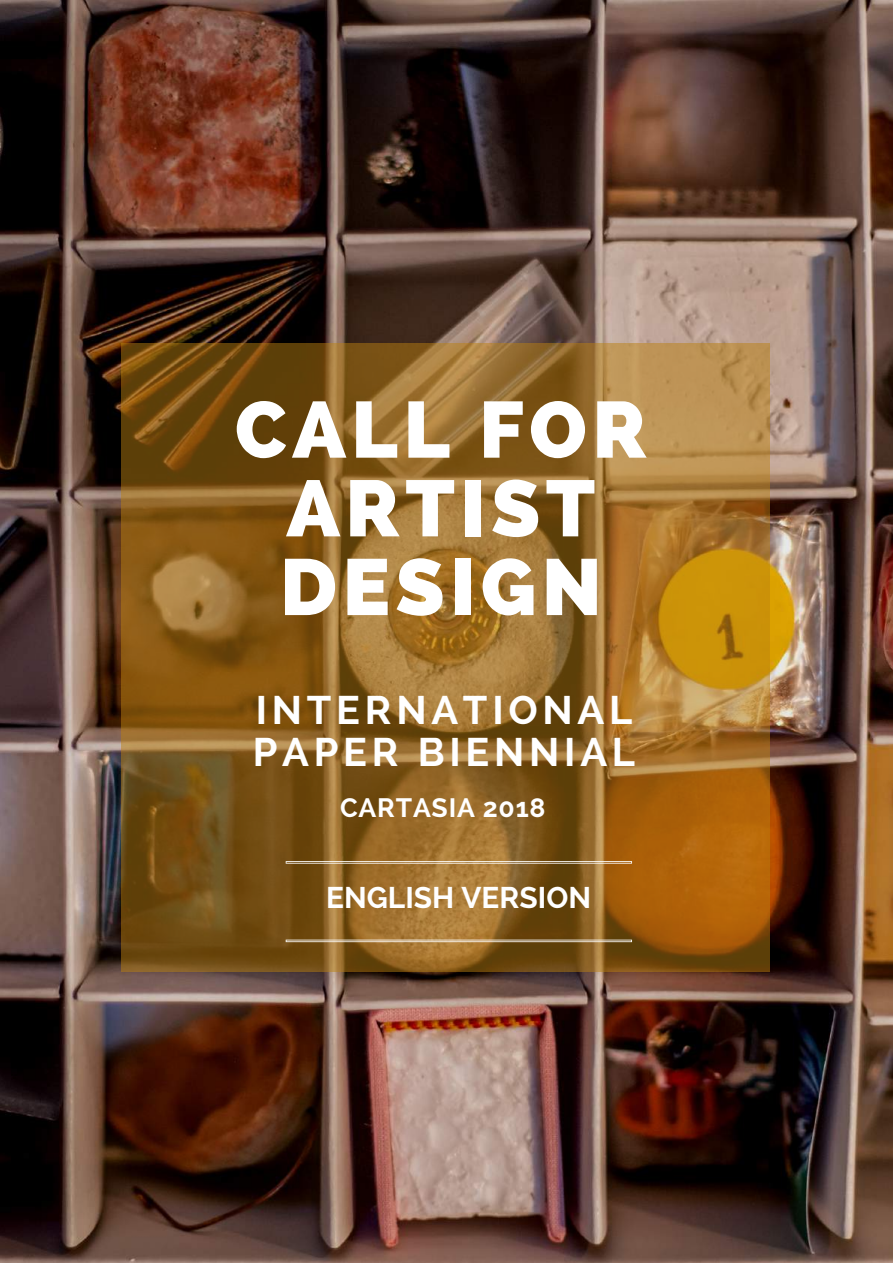
<style>
.page{position:relative;width:893px;height:1263px;background:#fff}
.page>*{position:absolute;margin:0;border:0;box-sizing:border-box;transform-origin:0 0}
.t1{font:800 79.35px/78.8px "Raleway";letter-spacing:.07em;color:#fff;text-align:center}
.t2{font:700 39.6px/41.5px "Raleway";letter-spacing:.12em;color:#fff}
.t3{font:700 29.7px "Raleway";color:#fff}
.t4{font:700 26.4px "Raleway";letter-spacing:.03em;color:#fff}
</style>
<div class="page">
<img style="left:0;top:0;width:892px;height:1262px">
<svg style="left:121px;top:343px;width:649px;height:628px;background:#926523"></svg>
<svg style="left:286px;top:861px;width:346px;height:3px"></svg>
<svg style="left:286px;top:940px;width:346px;height:2px"></svg>
<h1 class="t1" style="left:235px;top:390px;width:413px">CALL FOR<br>ARTIST<br>DESIGN</h1>
<p class="t2" style="left:253px;top:689px;width:384px">INTERNATIONAL<br>PAPER BIENNIAL</p>
<p class="t4" style="left:340px;top:792px;width:207px">CARTASIA 2018</p>
<p class="t3" style="left:326px;top:880px;width:266px">ENGLISH VERSION</p>
</div>
